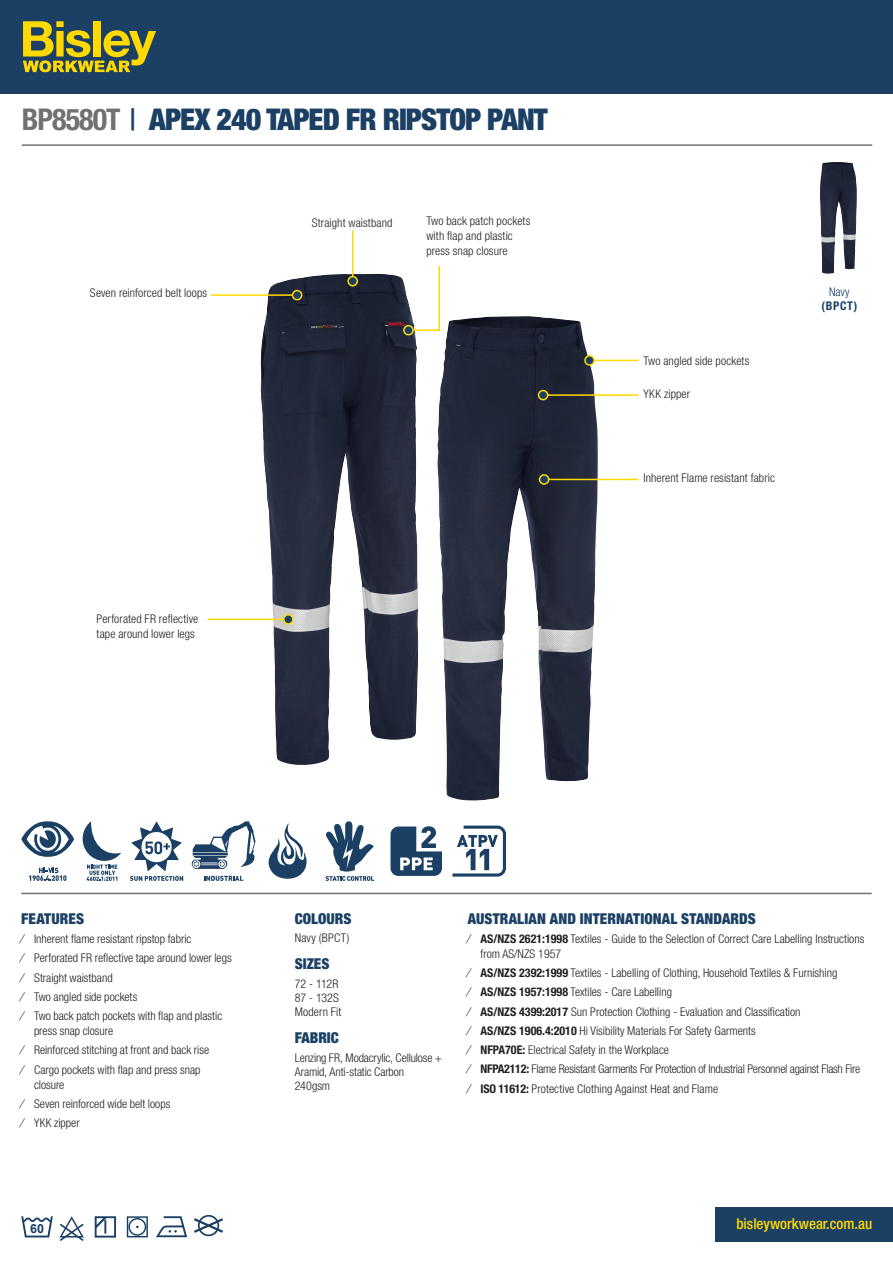
<style>
.page{position:relative;width:893px;height:1263px;background:#fff}
.page>*{position:absolute;margin:0;border:0;box-sizing:border-box;transform-origin:0 0}
.t1{font:900 condensed 30px "Helvetica Neue LT Std";letter-spacing:-.03em;color:#1b4064}
.Descriptor{font:900 condensed 15px "Helvetica Neue LT Std";letter-spacing:.005em;color:#1b4064}
.t2{font:500 condensed 15px "Helvetica Neue LT Std";color:#ffd900}
.t3{font:700 12.6px "Arial";color:#1b4064}
.Chris_-_Colours_Size{font:300 condensed 12px/15px "Helvetica Neue LT Std";color:#231f20}
.Chris_-_Dot_points{font:300 condensed 12px/15px "Helvetica Neue LT Std";letter-spacing:.01em;color:#231f20}
.Chris_-_Colours_Size-2{font:300 condensed 12px "Helvetica Neue LT Std";letter-spacing:-.02em;color:#231f20}
.Chris_-_Colours_Size-3{font:300 condensed 12px "Helvetica Neue LT Std";letter-spacing:.025em;color:#231f20}
.t4{font:700 condensed 12px "Helvetica Neue LT Std";color:#1b4064}
.t5{font:300 condensed 12px "Helvetica Neue LT Std";color:#1b4064}
.s1{font-weight:700;color:#707271}
.s2{font-weight:500}
.s3{font-weight:700}
</style>
<div class="page">
<div style="left:0;top:0;width:893px;height:94px;background:#1b4064"></div>
<img style="left:260px;top:274px;width:158px;height:491px">
<img style="left:437px;top:316px;width:154px;height:485px">
<hr style="left:21px;top:893px;width:851px;height:1px;background:#707271">
<svg style="left:23px;top:21px;width:133px;height:51px"></svg>
<hr style="left:22px;top:144px;width:850px;height:2px;background:#707271">
<hr style="left:588px;top:360px;width:50px;height:1px;background:#ffd900">
<div style="left:585px;top:356px;width:9px;height:9px;background:#1b4064;border-radius:50%"></div>
<div style="left:584px;top:355px;width:11px;height:11px;border:2px solid #ffd900;border-radius:50%"></div>
<hr style="left:542px;top:394px;width:96px;height:2px;background:#ffd900">
<div style="left:539px;top:390px;width:9px;height:10px;background:#1b4064;border-radius:50%"></div>
<div style="left:538px;top:390px;width:10px;height:10px;border:2px solid #ffd900;border-radius:50%"></div>
<div style="left:715px;top:1207px;width:178px;height:34px;background:#1b4064"></div>
<svg style="left:204px;top:876px;width:39px;height:5px"></svg>
<svg style="left:192px;top:821px;width:64px;height:48px"></svg>
<svg style="left:130px;top:821px;width:53px;height:60px"></svg>
<svg style="left:21px;top:821px;width:53px;height:36px"></svg>
<svg style="left:29px;top:868px;width:37px;height:13px"></svg>
<svg style="left:82px;top:821px;width:39px;height:60px"></svg>
<svg style="left:268px;top:823px;width:39px;height:56px"></svg>
<svg style="left:390px;top:826px;width:52px;height:50px"></svg>
<svg style="left:452px;top:825px;width:54px;height:52px"></svg>
<svg style="left:59px;top:1216px;width:25px;height:25px"></svg>
<svg style="left:95px;top:1216px;width:21px;height:21px"></svg>
<svg style="left:156px;top:1216px;width:31px;height:21px"></svg>
<svg style="left:127px;top:1216px;width:21px;height:21px"></svg>
<svg style="left:21px;top:1216px;width:32px;height:21px"></svg>
<hr style="left:543px;top:479px;width:95px;height:1px;background:#ffd900">
<div style="left:539px;top:475px;width:10px;height:9px;background:#1b4064;border-radius:50%"></div>
<div style="left:539px;top:474px;width:10px;height:11px;border:2px solid #ffd900;border-radius:50%"></div>
<hr style="left:211px;top:294px;width:88px;height:2px;background:#ffd900">
<div style="left:293px;top:291px;width:9px;height:9px;background:#1b4064;border-radius:50%"></div>
<div style="left:292px;top:290px;width:10px;height:10px;border:2px solid #ffd900;border-radius:50%"></div>
<hr style="left:352px;top:230px;width:1px;height:53px;background:#ffd900">
<div style="left:348px;top:277px;width:9px;height:9px;background:#1b4064;border-radius:50%"></div>
<div style="left:347px;top:276px;width:11px;height:10px;border:2px solid #ffd900;border-radius:50%"></div>
<svg style="left:405px;top:266px;width:36px;height:66px"></svg>
<div style="left:404px;top:326px;width:9px;height:9px;background:#1b4064;border-radius:50%"></div>
<div style="left:403px;top:325px;width:11px;height:10px;border:2px solid #ffd900;border-radius:50%"></div>
<img style="left:820px;top:162px;width:35px;height:112px">
<hr style="left:207px;top:619px;width:83px;height:1px;background:#ffd900">
<div style="left:284px;top:615px;width:9px;height:9px;background:#1b4064;border-radius:50%"></div>
<div style="left:283px;top:614px;width:11px;height:11px;border:2px solid #ffd900;border-radius:50%"></div>
<svg style="left:194px;top:1215px;width:29px;height:21px"></svg>
<svg style="left:325px;top:821px;width:49px;height:60px"></svg>
<p class="t1" style="left:22px;top:101px;width:528px"><span class="s1">BP8580T</span> <span class="s2">|</span> APEX 240 TAPED FR RIPSTOP PANT</p>
<p class="Chris_-_Dot_points" style="left:90px;top:285px;width:119px">Seven reinforced belt loops</p>
<p class="Chris_-_Dot_points" style="left:312px;top:215px;width:82px">Straight waistband</p>
<p class="Chris_-_Dot_points" style="left:426px;top:213px;width:105px">Two back patch pockets with flap and plastic press snap closure</p>
<p class="Chris_-_Dot_points" style="left:97px;top:611px;width:103px">Perforated FR reflective tape around lower legs</p>
<p class="Chris_-_Dot_points" style="left:643px;top:353px;width:107px">Two angled side pockets</p>
<p class="Chris_-_Dot_points" style="left:643px;top:386px;width:48px">YKK zipper</p>
<p class="Chris_-_Dot_points" style="left:643px;top:470px;width:133px">Inherent Flame resistant fabric</p>
<p class="t5" style="left:829px;top:285px;width:22px">Navy</p>
<p class="t4" style="left:821px;top:299px;width:37px">(BPCT)</p>
<p class="Descriptor" style="left:21px;top:909px;width:64px">FEATURES</p>
<p class="Chris_-_Colours_Size" style="left:21px;top:931px;width:172px">⁄ Inherent flame resistant ripstop fabric</p>
<p class="Chris_-_Colours_Size" style="left:21px;top:950px;width:212px">⁄ Perforated FR reflective tape around lower legs</p>
<p class="Chris_-_Colours_Size" style="left:21px;top:970px;width:93px">⁄ Straight waistband</p>
<p class="Chris_-_Colours_Size" style="left:21px;top:989px;width:118px">⁄ Two angled side pockets</p>
<p class="Chris_-_Colours_Size" style="left:34px;top:1008px;width:190px;text-indent:-13px">⁄ Two back patch pockets with flap and plastic press snap closure</p>
<p class="Chris_-_Colours_Size" style="left:21px;top:1042px;width:189px">⁄ Reinforced stitching at front and back rise</p>
<p class="Chris_-_Colours_Size" style="left:34px;top:1062px;width:168px;text-indent:-13px">⁄ Cargo pockets with flap and press snap closure</p>
<p class="Chris_-_Colours_Size" style="left:21px;top:1096px;width:151px">⁄ Seven reinforced wide belt loops</p>
<p class="Chris_-_Colours_Size" style="left:21px;top:1115px;width:60px">⁄ YKK zipper</p>
<p class="t3" style="left:30px;top:1220px;width:15px">60</p>
<p class="Descriptor" style="left:295px;top:909px;width:58px">COLOURS</p>
<p class="Chris_-_Colours_Size-3" style="left:295px;top:931px;width:56px">Navy (BPCT)</p>
<p class="Descriptor" style="left:295px;top:955px;width:36px">SIZES</p>
<p class="Chris_-_Colours_Size" style="left:295px;top:976px;width:45px">72 - 112R</p>
<p class="Chris_-_Colours_Size" style="left:295px;top:990px;width:46px">87 - 132S</p>
<p class="Chris_-_Colours_Size" style="left:295px;top:1004px;width:48px">Modern Fit</p>
<p class="Descriptor" style="left:295px;top:1029px;width:46px">FABRIC</p>
<p class="Chris_-_Colours_Size" style="left:295px;top:1050px;width:149px;line-height:14.2px">Lenzing FR, Modacrylic, Cellulose +<br>Aramid, Anti-static Carbon</p>
<p class="Chris_-_Colours_Size" style="left:295px;top:1078px;width:37px">240gsm</p>
<p class="Descriptor" style="left:468px;top:909px;width:290px">AUSTRALIAN AND INTERNATIONAL STANDARDS</p>
<p class="Chris_-_Colours_Size" style="left:480px;top:931px;width:385px;text-indent:-13px">⁄ <span class="s3">AS/NZS 2621:1998</span> Textiles - Guide to the Selection of Correct Care Labelling Instructions from AS/NZS 1957</p>
<p class="Chris_-_Colours_Size" style="left:468px;top:965px;width:371px">⁄ <span class="s3">AS/NZS 2392:1999</span> Textiles - Labelling of Clothing, Household Textiles &amp; Furnishing</p>
<p class="Chris_-_Colours_Size" style="left:468px;top:984px;width:206px">⁄ <span class="s3">AS/NZS 1957:1998</span> Textiles - Care Labelling</p>
<p class="Chris_-_Colours_Size" style="left:468px;top:1004px;width:334px">⁄ <span class="s3">AS/NZS 4399:2017</span> Sun Protection Clothing - Evaluation and Classification</p>
<p class="Chris_-_Colours_Size" style="left:468px;top:1023px;width:289px">⁄ <span class="s3">AS/NZS 1906.4:2010</span> Hi Visibility Materials For Safety Garments</p>
<p class="Chris_-_Colours_Size" style="left:468px;top:1042px;width:203px">⁄ <span class="s3">NFPA70E:</span> Electrical Safety in the Workplace</p>
<p class="Chris_-_Colours_Size-2" style="left:468px;top:1062px;width:394px">⁄ <span class="s3">NFPA2112:</span> Flame Resistant Garments For Protection of Industrial Personnel against Flash Fire</p>
<p class="Chris_-_Colours_Size" style="left:468px;top:1081px;width:252px">⁄ <span class="s3">ISO 11612:</span> Protective Clothing Against Heat and Flame</p>
<p class="t2" style="left:736px;top:1214px;width:137px">bisleyworkwear.com.au</p>
</div>
